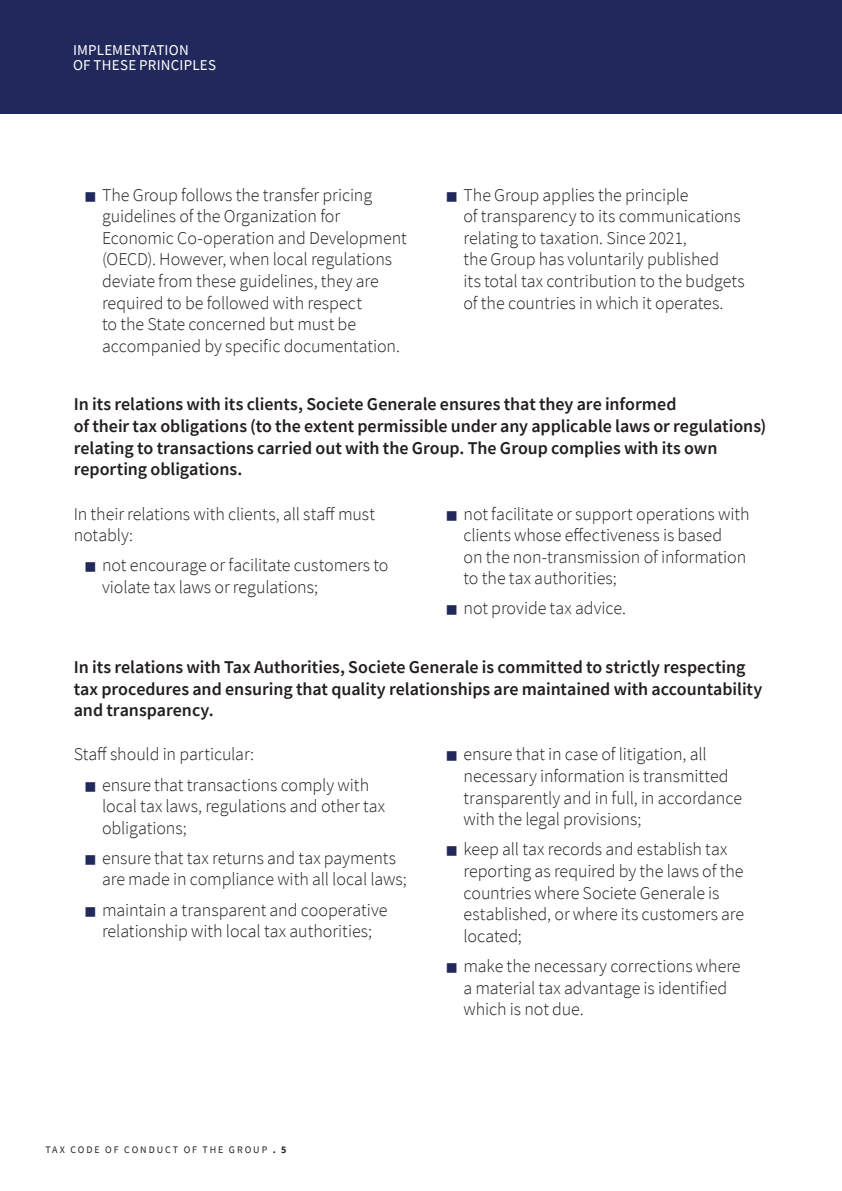
<style>
.page{position:relative;width:842px;height:1191px;background:#fff}
.page>*{position:absolute;margin:0;border:0;box-sizing:border-box;transform-origin:0 0}
.Txt_courant{font:300 18px/21.6px "Source Sans Pro";letter-spacing:-.005em;color:#231f20}
.Txt_courant_Gras{font:600 18px/21.6px "Source Sans Pro";color:#231f20}
.Roulette-Fiscale{font:15px/15px "Source Sans Pro";letter-spacing:.015em;color:#fff}
.t1{font:10px "Source Sans Pro";letter-spacing:.195em;color:#231f20}
.s1{font-weight:600;font-size:12px;color:#21295c}
.s2{font-weight:700}
</style>
<div class="page">
<div style="left:0;top:0;width:842px;height:113px;background:#21295c"></div>
<p class="Roulette-Fiscale" style="left:73px;top:42px;width:145px">IMPLEMENTATION<br>OF THESE PRINCIPLES</p>
<p class="Txt_courant" style="left:102px;top:184px;width:306px;text-indent:-17px"><span class="s1">■</span> The Group follows the transfer pricing guidelines of the Organization for Economic Co‑operation and Development (OECD). However, when local regulations deviate from these guidelines, they are required to be followed with respect<br>to the State concerned but must be accompanied by specific documentation.</p>
<p class="Txt_courant" style="left:463px;top:184px;width:283px;text-indent:-17px"><span class="s1">■</span> The Group applies the principle<br>of transparency to its communications relating to taxation. Since 2021,<br>the Group has voluntarily published<br>its total tax contribution to the budgets of the countries in which it operates.</p>
<p class="Txt_courant_Gras" style="left:74px;top:393px;width:694px">In its relations with its clients, Societe Generale ensures that they are informed<br>of their tax obligations (to the extent permissible under any applicable laws or regulations) relating to transactions carried out with the Group. The Group complies with its own reporting obligations.</p>
<p class="Txt_courant" style="left:74px;top:503px;width:303px">In their relations with clients, all staff must notably:</p>
<p class="Txt_courant" style="left:102px;top:554px;width:288px;text-indent:-17px"><span class="s1">■</span> not encourage or facilitate customers to violate tax laws or regulations;</p>
<p class="Txt_courant" style="left:463px;top:503px;width:288px;text-indent:-17px"><span class="s1">■</span> not facilitate or support operations with clients whose effectiveness is based<br>on the non‑transmission of information to the tax authorities;</p>
<p class="Txt_courant" style="left:446px;top:597px;width:181px"><span class="s1">■</span> not provide tax advice.</p>
<p class="Txt_courant_Gras" style="left:74px;top:656px;width:690px">In its relations with Tax Authorities, Societe Generale is committed to strictly respecting tax procedures and ensuring that quality relationships are maintained with accountability and transparency.</p>
<p class="Txt_courant" style="left:74px;top:743px;width:182px">Staff should in particular:</p>
<p class="Txt_courant" style="left:102px;top:774px;width:285px;text-indent:-17px"><span class="s1">■</span> ensure that transactions comply with local tax laws, regulations and other tax obligations;</p>
<p class="Txt_courant" style="left:102px;top:847px;width:306px;text-indent:-17px"><span class="s1">■</span> ensure that tax returns and tax payments are made in compliance with all local laws;</p>
<p class="Txt_courant" style="left:85px;top:899px;width:304px;text-align:center"><span class="s1">■</span> maintain a transparent and cooperative relationship with local tax authorities;</p>
<p class="Txt_courant" style="left:463px;top:743px;width:280px;text-indent:-17px"><span class="s1">■</span> ensure that in case of litigation, all necessary information is transmitted transparently and in full, in accordance with the legal provisions;</p>
<p class="Txt_courant" style="left:463px;top:838px;width:282px;text-indent:-17px"><span class="s1">■</span> keep all tax records and establish tax reporting as required by the laws of the countries where Societe Generale is established, or where its customers are located;</p>
<p class="Txt_courant" style="left:463px;top:955px;width:279px;text-indent:-17px"><span class="s1">■</span> make the necessary corrections where a material tax advantage is identified which is not due.</p>
<p class="t1" style="left:45px;top:1143px;width:243px">TAX CODE OF CONDUCT OF THE GROUP <span class="s2">. 5</span></p>
</div>
